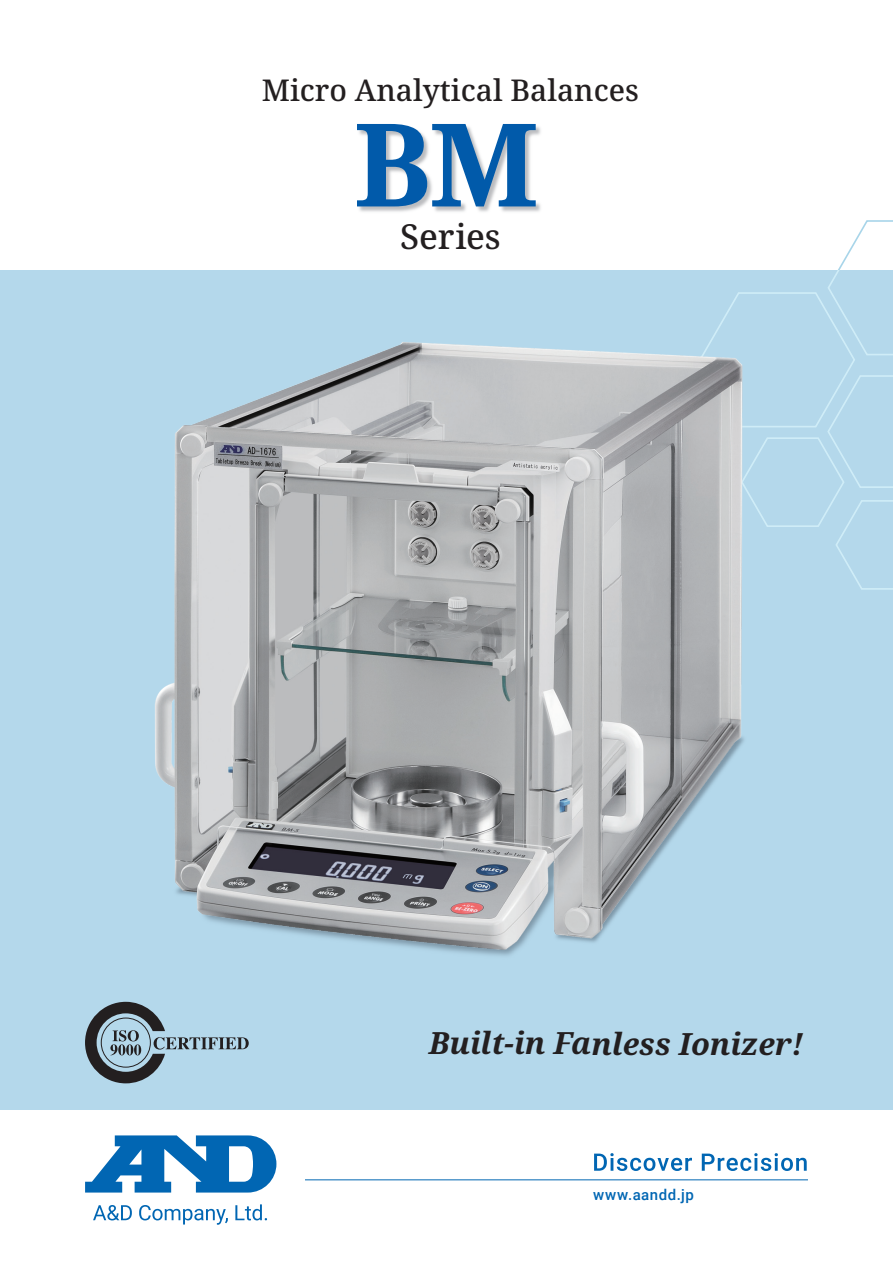
<style>
.page{position:relative;width:893px;height:1263px;background:#fff}
.page>*{position:absolute;margin:0;border:0;box-sizing:border-box;transform-origin:0 0}
.t1{font:700 115.5px "Noto Serif";color:#015aaa}
.t2{font:500 34.5px "Noto Serif";color:#231f20}
.t3{font:italic 700 30.6px "Noto Serif";color:#231f20}
.t4{font:500 30px "Noto Serif";color:#231f20}
.t5{font:500 15px "Roboto";letter-spacing:.035em;color:#0166b3}
</style>
<div class="page">
<div style="left:0;top:270px;width:893px;height:839px;background:#b4d8eb"></div>
<svg style="left:594px;top:1153px;width:98px;height:18px"></svg>
<svg style="left:702px;top:1153px;width:105px;height:18px"></svg>
<hr style="left:305px;top:1179px;width:503px;height:1px;background:#0166b3">
<svg style="left:85px;top:1135px;width:191px;height:57px"></svg>
<svg style="left:93px;top:1205px;width:39px;height:15px"></svg>
<svg style="left:139px;top:1205px;width:89px;height:20px"></svg>
<svg style="left:235px;top:1204px;width:32px;height:16px"></svg>
<svg style="left:828px;top:220px;width:65px;height:370px"></svg>
<svg style="left:85px;top:1003px;width:164px;height:80px"></svg>
<img style="left:359px;top:126px;width:182px;height:86px">
<img style="left:116px;top:292px;width:720px;height:711px">
<p class="t4" style="left:262px;top:70px;width:379px">Micro Analytical Balances</p>
<h1 class="t1" style="left:354px;top:83px;width:187px">BM</h1>
<p class="t2" style="left:400px;top:213px;width:102px">Series</p>
<p class="t3" style="left:429px;top:1022px;width:376px">Built-in Fanless Ionizer!</p>
<p class="t5" style="left:593px;top:1184px;width:102px">www.aandd.jp</p>
</div>
